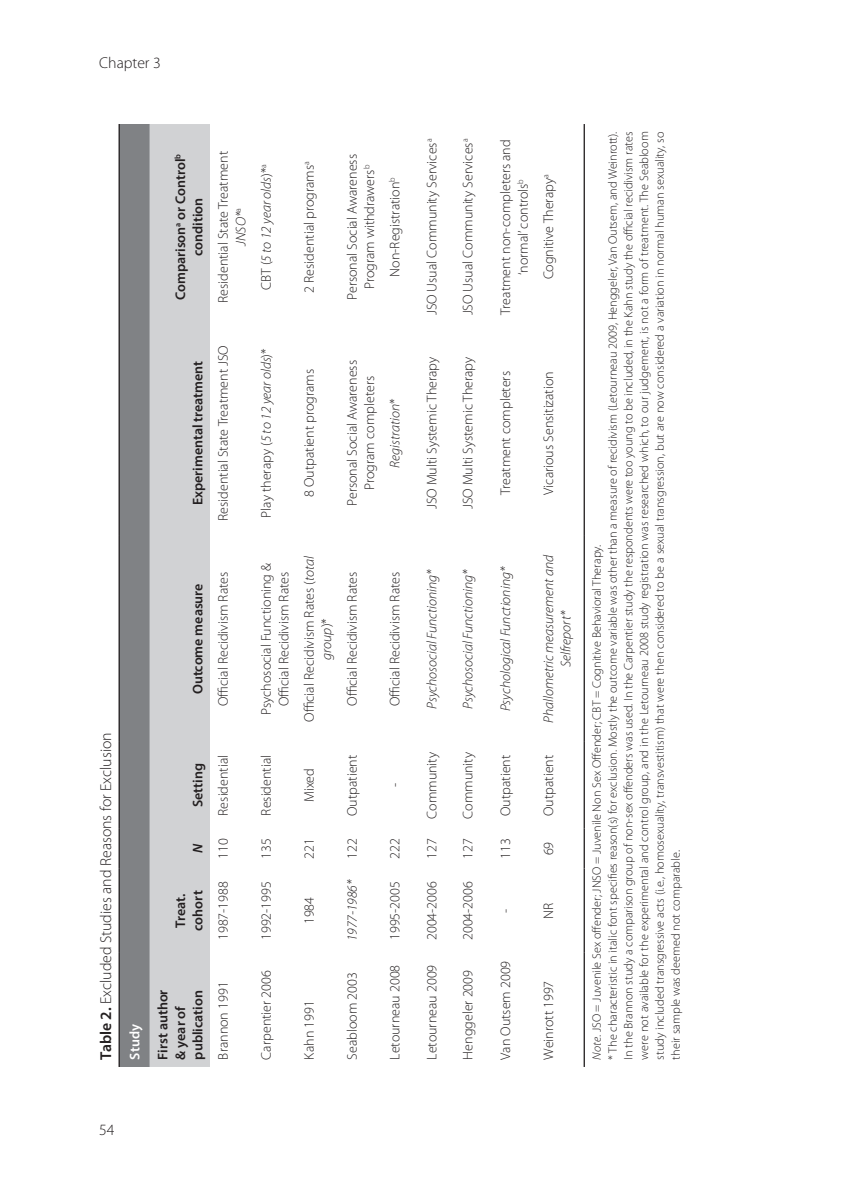
<style>
.page{position:relative;width:844px;height:1191px;background:#fff}
.page>*{position:absolute;margin:0;border:0;box-sizing:border-box;transform-origin:0 0}
.t1{font:300 15.75px "Myriad Pro";color:#231f20}
.t2{font:300 14px/17.5px "Myriad Pro";color:#231f20;text-align:center}
.t3{font:italic 300 14px/17.5px "Myriad Pro";color:#231f20;text-align:center}
.t4{font:600 14px/17.5px "Myriad Pro";color:#231f20}
.t5{font:600 14px "Myriad Pro";color:#fff}
.t6{font:italic 600 14px "Myriad Pro";color:#231f20}
.t7{font:300 12.25px/15.8px "Myriad Pro";color:#231f20}
.s1{font-weight:600}
.s2{font-style:italic}
.s3{font-style:normal}
</style>
<div class="page">
<div style="left:119px;top:124px;width:30px;height:942px;background:#808285"></div>
<div style="left:149px;top:124px;width:61px;height:942px;background:#d1d2d4"></div>
<hr style="left:118px;top:952px;width:2px;height:114px;background:#231f20">
<hr style="left:118px;top:868px;width:2px;height:84px;background:#231f20">
<hr style="left:118px;top:828px;width:2px;height:40px;background:#231f20">
<hr style="left:118px;top:742px;width:2px;height:86px;background:#231f20">
<hr style="left:118px;top:536px;width:2px;height:206px;background:#231f20">
<hr style="left:118px;top:330px;width:2px;height:206px;background:#231f20">
<hr style="left:118px;top:124px;width:2px;height:206px;background:#231f20">
<hr style="left:583px;top:952px;width:1px;height:114px;background:#231f20">
<hr style="left:583px;top:868px;width:1px;height:84px;background:#231f20">
<hr style="left:583px;top:828px;width:1px;height:40px;background:#231f20">
<hr style="left:583px;top:742px;width:1px;height:86px;background:#231f20">
<hr style="left:583px;top:536px;width:1px;height:206px;background:#231f20">
<hr style="left:583px;top:330px;width:1px;height:206px;background:#231f20">
<hr style="left:583px;top:124px;width:1px;height:206px;background:#231f20">
<p class="t1" style="left:99px;top:54px;width:63px">Chapter 3</p>
<p class="t1" style="left:97px;top:1059px;width:329px;rotate:-90deg"><span class="s1">Table 2.</span> Excluded Studies and Reasons for Exclusion</p>
<p class="t4" style="left:171px;top:300px;width:148px;text-align:center;rotate:-90deg">Comparison<sup>a</sup> or Control<sup>b </sup>condition</p>
<p class="t2" style="left:215px;top:303px;width:153px;rotate:-90deg">Residential State Treatment<br><span class="s2">JNSO*</span><sup>a</sup></p>
<p class="t3" style="left:258px;top:290px;width:128px;rotate:-90deg"><span class="s3">CBT (</span>5 to 12 year olds<span class="s3">)*</span><sup>a</sup></p>
<p class="t2" style="left:300px;top:292px;width:133px;rotate:-90deg">2 Residential programs<sup>a</sup></p>
<p class="t2" style="left:343px;top:300px;width:147px;rotate:-90deg">Personal Social Awareness<br>Program withdrawers<sup>b</sup></p>
<p class="t2" style="left:386px;top:276px;width:101px;rotate:-90deg">Non-Registration<sup>b</sup></p>
<p class="t4" style="left:189px;top:505px;width:146px;rotate:-90deg">Experimental treatment</p>
<p class="t2" style="left:215px;top:521px;width:177px;rotate:-90deg">Residential State Treatment JSO</p>
<p class="t4" style="left:189px;top:694px;width:112px;rotate:-90deg">Outcome measure</p>
<p class="t2" style="left:215px;top:706px;width:136px;rotate:-90deg">Official Recidivism Rates</p>
<p class="t4" style="left:189px;top:807px;width:46px;rotate:-90deg">Setting</p>
<p class="t6" style="left:189px;top:853px;width:11px;rotate:-90deg">N</p>
<p class="t4" style="left:171px;top:930px;width:42px;rotate:-90deg">Treat. cohort</p>
<p class="t2" style="left:215px;top:815px;width:62px;rotate:-90deg">Residential</p>
<p class="t2" style="left:215px;top:858px;width:22px;rotate:-90deg">110</p>
<p class="t2" style="left:215px;top:940px;width:60px;rotate:-90deg">1987-1988</p>
<p class="t5" style="left:126px;top:1059px;width:37px;rotate:-90deg">Study</p>
<p class="t4" style="left:154px;top:1059px;width:71px;rotate:-90deg">First author &amp; year of publication</p>
<p class="t2" style="left:215px;top:1059px;width:79px;rotate:-90deg">Brannon 1991</p>
<p class="t2" style="left:257px;top:517px;width:171px;rotate:-90deg">Play therapy (<span class="s2">5 to 12 year olds</span>)*</p>
<p class="t2" style="left:300px;top:497px;width:129px;rotate:-90deg">8 Outpatient programs</p>
<p class="t2" style="left:343px;top:506px;width:147px;rotate:-90deg">Personal Social Awareness<br>Program completers</p>
<p class="t3" style="left:386px;top:467px;width:71px;rotate:-90deg">Registration<span class="s3">*</span></p>
<p class="t2" style="left:257px;top:715px;width:153px;rotate:-90deg">Psychosocial Functioning &amp;<br>Official Recidivism Rates</p>
<p class="t2" style="left:257px;top:815px;width:62px;rotate:-90deg">Residential</p>
<p class="t2" style="left:257px;top:858px;width:22px;rotate:-90deg">135</p>
<p class="t2" style="left:257px;top:940px;width:60px;rotate:-90deg">1992-1995</p>
<p class="t2" style="left:257px;top:1059px;width:91px;rotate:-90deg">Carpentier 2006</p>
<p class="t2" style="left:300px;top:722px;width:168px;rotate:-90deg">Official Recidivism Rates (<span class="s2">total group</span>)*</p>
<p class="t2" style="left:343px;top:706px;width:136px;rotate:-90deg">Official Recidivism Rates</p>
<p class="t2" style="left:300px;top:802px;width:36px;rotate:-90deg">Mixed</p>
<p class="t2" style="left:300px;top:858px;width:22px;rotate:-90deg">221</p>
<p class="t2" style="left:300px;top:924px;width:29px;rotate:-90deg">1984</p>
<p class="t2" style="left:343px;top:816px;width:63px;rotate:-90deg">Outpatient</p>
<p class="t2" style="left:343px;top:858px;width:22px;rotate:-90deg">122</p>
<p class="t3" style="left:343px;top:941px;width:63px;rotate:-90deg">1977-1986*</p>
<p class="t2" style="left:300px;top:1059px;width:61px;rotate:-90deg">Kahn 1991</p>
<p class="t2" style="left:343px;top:1059px;width:89px;rotate:-90deg">Seabloom 2003</p>
<p class="t2" style="left:386px;top:706px;width:136px;rotate:-90deg">Official Recidivism Rates</p>
<p class="t2" style="left:386px;top:787px;width:6px;rotate:-90deg">-</p>
<p class="t2" style="left:386px;top:858px;width:22px;rotate:-90deg">222</p>
<p class="t2" style="left:386px;top:940px;width:60px;rotate:-90deg">1995-2005</p>
<p class="t2" style="left:386px;top:1059px;width:96px;rotate:-90deg">Letourneau 2008</p>
<p class="t2" style="left:423px;top:315px;width:178px;rotate:-90deg">JSO Usual Community Services<sup>a</sup></p>
<p class="t2" style="left:423px;top:509px;width:154px;rotate:-90deg">JSO Multi Systemic Therapy</p>
<p class="t2" style="left:459px;top:315px;width:178px;rotate:-90deg">JSO Usual Community Services<sup>a</sup></p>
<p class="t2" style="left:459px;top:509px;width:154px;rotate:-90deg">JSO Multi Systemic Therapy</p>
<p class="t3" style="left:423px;top:708px;width:141px;rotate:-90deg">Psychosocial Functioning*</p>
<p class="t2" style="left:423px;top:818px;width:68px;rotate:-90deg">Community</p>
<p class="t2" style="left:423px;top:858px;width:22px;rotate:-90deg">127</p>
<p class="t2" style="left:423px;top:940px;width:60px;rotate:-90deg">2004-2006</p>
<p class="t2" style="left:423px;top:1059px;width:96px;rotate:-90deg">Letourneau 2009</p>
<p class="t3" style="left:459px;top:708px;width:141px;rotate:-90deg">Psychosocial Functioning*</p>
<p class="t2" style="left:459px;top:818px;width:68px;rotate:-90deg">Community</p>
<p class="t2" style="left:459px;top:858px;width:22px;rotate:-90deg">127</p>
<p class="t2" style="left:459px;top:940px;width:60px;rotate:-90deg">2004-2006</p>
<p class="t2" style="left:459px;top:1059px;width:91px;rotate:-90deg">Henggeler 2009</p>
<p class="t2" style="left:497px;top:314px;width:177px;rotate:-90deg">Treatment non-completers and ‘normal’ controls<sup>b</sup></p>
<p class="t2" style="left:539px;top:279px;width:106px;rotate:-90deg">Cognitive Therapy<sup>a</sup></p>
<p class="t2" style="left:497px;top:495px;width:125px;rotate:-90deg">Treatment completers</p>
<p class="t2" style="left:539px;top:494px;width:125px;rotate:-90deg">Vicarious Sensitization</p>
<p class="t3" style="left:497px;top:711px;width:146px;rotate:-90deg">Psychological Functioning*</p>
<p class="t2" style="left:497px;top:816px;width:63px;rotate:-90deg">Outpatient</p>
<p class="t2" style="left:497px;top:858px;width:22px;rotate:-90deg">113</p>
<p class="t2" style="left:497px;top:912px;width:6px;rotate:-90deg">-</p>
<p class="t2" style="left:497px;top:1059px;width:100px;rotate:-90deg">Van Outsem 2009</p>
<p class="t3" style="left:540px;top:723px;width:170px;rotate:-90deg">Phallometric measurement and<br>Selfreport*</p>
<p class="t2" style="left:539px;top:816px;width:63px;rotate:-90deg">Outpatient</p>
<p class="t2" style="left:539px;top:855px;width:15px;rotate:-90deg">69</p>
<p class="t2" style="left:539px;top:918px;width:18px;rotate:-90deg">NR</p>
<p class="t2" style="left:539px;top:1059px;width:80px;rotate:-90deg">Weinrott 1997</p>
<p class="t7" style="left:589px;top:1059px;width:929px;rotate:-90deg"><span class="s2">Note</span>. JSO = Juvenile Sex offender; JNSO = Juvenile Non Sex Offender; CBT = Cognitive Behavioral Therapy.<br>* The characteristic in italic font specifies reason(s) for exclusion. Mostly the outcome variable was other than a measure of recidivism (Letourneau 2009, Henggeler, Van Outsem, and Weinrott).<br>In the Brannon study a comparison group of non-sex offenders was used. In the Carpentier study the respondents were too young to be included, in the Kahn study the official recidivism rates were not available for the experimental and control group, and in the Letourneau 2008 study registration was researched which, to our judgement, is not a form of treatment. The Seabloom study included transgressive acts (i.e., homosexuality, transvestitism) that were then considered to be a sexual transgression, but are now considered a variation in normal human sexuality, so their sample was deemed not comparable.</p>
<p class="t1" style="left:99px;top:1120px;width:17px">54</p>
</div>
